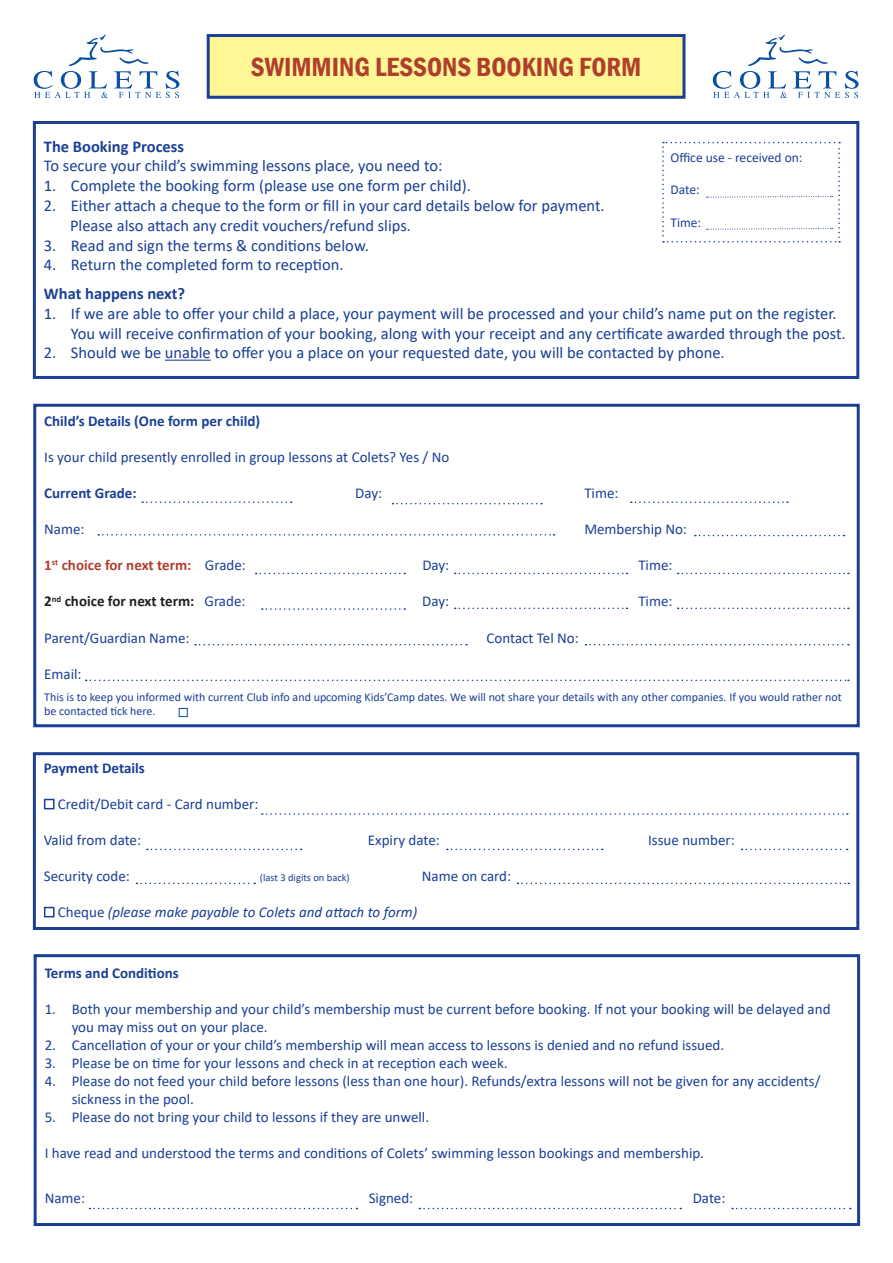
<style>
.page{position:relative;width:893px;height:1263px;background:#fff}
.page>*{position:absolute;margin:0;border:0;box-sizing:border-box;transform-origin:0 0}
.t1{font:600 condensed 27px "Franklin Gothic";color:#af3e2e}
.t2{font:16.5px/19.8px "Calibri";color:#1b3f94}
.t3{font:700 16.5px "Calibri";color:#1b3f94}
.t4{font:15px/18px "Calibri";color:#1b3f94}
.t5{font:700 15px "Calibri";color:#1b3f94}
.t6{font:italic 15px "Calibri";color:#1b3f94}
.t7{font:700 15px "Calibri";color:#af3e2e}
.t8{font:700 15px "Calibri";color:#231f20}
.t9{font:13.5px "Calibri";color:#1b3f94}
.t10{font:12px/14.4px "Calibri";color:#1b3f94}
.t11{font:10.5px "Calibri";color:#1b3f94}
.s1{font-weight:400;color:#1b3f94}
.s2{font-style:normal}
</style>
<div class="page">
<svg style="left:34px;top:35px;width:145px;height:63px"></svg>
<div style="left:207px;top:34px;width:478px;height:65px;background:#fff695;border:3px solid #1b3f94"></div>
<svg style="left:713px;top:35px;width:146px;height:63px"></svg>
<div style="left:33px;top:121px;width:826px;height:258px;border:3px solid #1b3f94"></div>
<hr style="left:165px;top:360px;width:46px;height:1px;background:#1b3f94">
<svg style="left:662px;top:142px;width:178px;height:100px"></svg>
<div style="left:33px;top:404px;width:827px;height:323px;border:3px solid #1b3f94"></div>
<svg style="left:98px;top:534px;width:457px;height:1px"></svg>
<svg style="left:631px;top:501px;width:157px;height:2px"></svg>
<svg style="left:455px;top:573px;width:172px;height:1px"></svg>
<svg style="left:678px;top:573px;width:171px;height:1px"></svg>
<svg style="left:256px;top:573px;width:149px;height:1px"></svg>
<svg style="left:455px;top:607px;width:172px;height:2px"></svg>
<svg style="left:678px;top:607px;width:171px;height:2px"></svg>
<svg style="left:262px;top:608px;width:143px;height:2px"></svg>
<svg style="left:195px;top:644px;width:272px;height:1px"></svg>
<svg style="left:585px;top:644px;width:264px;height:1px"></svg>
<svg style="left:86px;top:680px;width:763px;height:1px"></svg>
<div style="left:33px;top:752px;width:826px;height:178px;border:3px solid #1b3f94"></div>
<div style="left:44px;top:799px;width:11px;height:10px;border:2px solid #1b3f94"></div>
<div style="left:44px;top:907px;width:11px;height:10px;border:2px solid #1b3f94"></div>
<svg style="left:262px;top:813px;width:586px;height:2px"></svg>
<svg style="left:147px;top:849px;width:154px;height:1px"></svg>
<svg style="left:447px;top:849px;width:156px;height:1px"></svg>
<svg style="left:741px;top:849px;width:107px;height:1px"></svg>
<svg style="left:136px;top:883px;width:119px;height:1px"></svg>
<svg style="left:517px;top:883px;width:332px;height:1px"></svg>
<div style="left:34px;top:954px;width:826px;height:272px;border:3px solid #1b3f94"></div>
<svg style="left:89px;top:1208px;width:268px;height:1px"></svg>
<svg style="left:419px;top:1208px;width:262px;height:1px"></svg>
<svg style="left:732px;top:1208px;width:119px;height:1px"></svg>
<div style="left:179px;top:708px;width:8px;height:9px;border:1px solid #01509f"></div>
<svg style="left:695px;top:535px;width:149px;height:1px"></svg>
<svg style="left:142px;top:501px;width:150px;height:2px"></svg>
<svg style="left:393px;top:503px;width:149px;height:1px"></svg>
<p class="t1" style="left:251px;top:49px;width:392px">SWIMMING LESSONS BOOKING FORM</p>
<p class="t3" style="left:44px;top:134px;width:142px">The Booking Process</p>
<p class="t2" style="left:44px;top:156px;width:400px">To secure your child’s swimming lessons place, you need to:</p>
<p class="t2" style="left:44px;top:175px;width:429px">1. Complete the booking form (please use one form per child).</p>
<p class="t2" style="left:44px;top:195px;width:562px">2. Either attach a cheque to the form or fill in your card details below for payment.</p>
<p class="t2" style="left:70px;top:215px;width:343px">Please also attach any credit vouchers/refund slips.</p>
<p class="t2" style="left:44px;top:235px;width:326px">3. Read and sign the terms &amp; conditions below.</p>
<p class="t2" style="left:44px;top:255px;width:301px">4. Return the completed form to reception.</p>
<p class="t3" style="left:44px;top:282px;width:143px">What happens next?</p>
<p class="t2" style="left:71px;top:303px;width:776px;text-indent:-27px">1. If we are able to offer your child a place, your payment will be processed and your child’s name put on the register.<br>You will receive confirmation of your booking, along with your receipt and any certificate awarded through the post.</p>
<p class="t2" style="left:44px;top:342px;width:682px">2. Should we be unable to offer you a place on your requested date, you will be contacted by phone.</p>
<p class="t9" style="left:670px;top:148px;width:134px">Office use - received on:</p>
<p class="t9" style="left:670px;top:180px;width:31px">Date:</p>
<p class="t9" style="left:670px;top:213px;width:32px">Time:</p>
<p class="t5" style="left:44px;top:411px;width:217px">Child’s Details (One form per child)</p>
<p class="t4" style="left:44px;top:448px;width:407px">Is your child presently enrolled in group lessons at Colets? Yes / No</p>
<p class="t5" style="left:44px;top:483px;width:94px">Current Grade:</p>
<p class="t4" style="left:355px;top:484px;width:28px">Day:</p>
<p class="t4" style="left:584px;top:484px;width:36px">Time:</p>
<p class="t4" style="left:44px;top:520px;width:42px">Name:</p>
<p class="t4" style="left:584px;top:520px;width:104px">Membership No:</p>
<p class="t7" style="left:44px;top:555px;width:203px">1<sup>st</sup> choice for next term: <span class="s1">Grade:</span></p>
<p class="t4" style="left:422px;top:556px;width:28px">Day:</p>
<p class="t4" style="left:638px;top:556px;width:36px">Time:</p>
<p class="t8" style="left:44px;top:591px;width:203px">2<sup>nd</sup> choice for next term: <span class="s1">Grade:</span></p>
<p class="t4" style="left:422px;top:592px;width:28px">Day:</p>
<p class="t4" style="left:638px;top:592px;width:36px">Time:</p>
<p class="t4" style="left:44px;top:628px;width:147px">Parent/Guardian Name:</p>
<p class="t4" style="left:486px;top:628px;width:94px">Contact Tel No:</p>
<p class="t4" style="left:44px;top:664px;width:39px">Email:</p>
<p class="t10" style="left:44px;top:689px;width:799px">This is to keep you informed with current Club info and upcoming Kids’Camp dates. We will not share your details with any other companies. If you would rather not be contacted tick here.</p>
<p class="t5" style="left:44px;top:758px;width:102px">Payment Details</p>
<p class="t4" style="left:58px;top:795px;width:202px">Credit/Debit card - Card number:</p>
<p class="t4" style="left:44px;top:831px;width:99px">Valid from date:</p>
<p class="t4" style="left:368px;top:831px;width:73px">Expiry date:</p>
<p class="t4" style="left:648px;top:831px;width:88px">Issue number:</p>
<p class="t4" style="left:44px;top:867px;width:87px">Security code:</p>
<p class="t11" style="left:260px;top:871px;width:91px">(last 3 digits on back)</p>
<p class="t4" style="left:422px;top:867px;width:91px">Name on card:</p>
<p class="t6" style="left:58px;top:902px;width:361px"><span class="s2">Cheque</span> (please make payable to Colets and attach to form)</p>
<p class="t5" style="left:45px;top:962px;width:136px">Terms and Conditions</p>
<p class="t4" style="left:72px;top:999px;width:760px;text-indent:-27px">1. Both your membership and your child’s membership must be current before booking. If not your booking will be delayed and you may miss out on your place.</p>
<p class="t4" style="left:45px;top:1035px;width:681px">2. Cancellation of your or your child’s membership will mean access to lessons is denied and no refund issued.</p>
<p class="t4" style="left:45px;top:1053px;width:464px">3. Please be on time for your lessons and check in at reception each week.</p>
<p class="t4" style="left:72px;top:1071px;width:750px;text-indent:-27px">4. Please do not feed your child before lessons (less than one hour). Refunds/extra lessons will not be given for any accidents/ sickness in the pool.</p>
<p class="t4" style="left:45px;top:1107px;width:386px">5. Please do not bring your child to lessons if they are unwell.</p>
<p class="t4" style="left:45px;top:1143px;width:661px">I have read and understood the terms and conditions of Colets’ swimming lesson bookings and membership.</p>
<p class="t4" style="left:45px;top:1188px;width:42px">Name:</p>
<p class="t4" style="left:369px;top:1188px;width:46px">Signed:</p>
<p class="t4" style="left:693px;top:1188px;width:34px">Date:</p>
</div>
